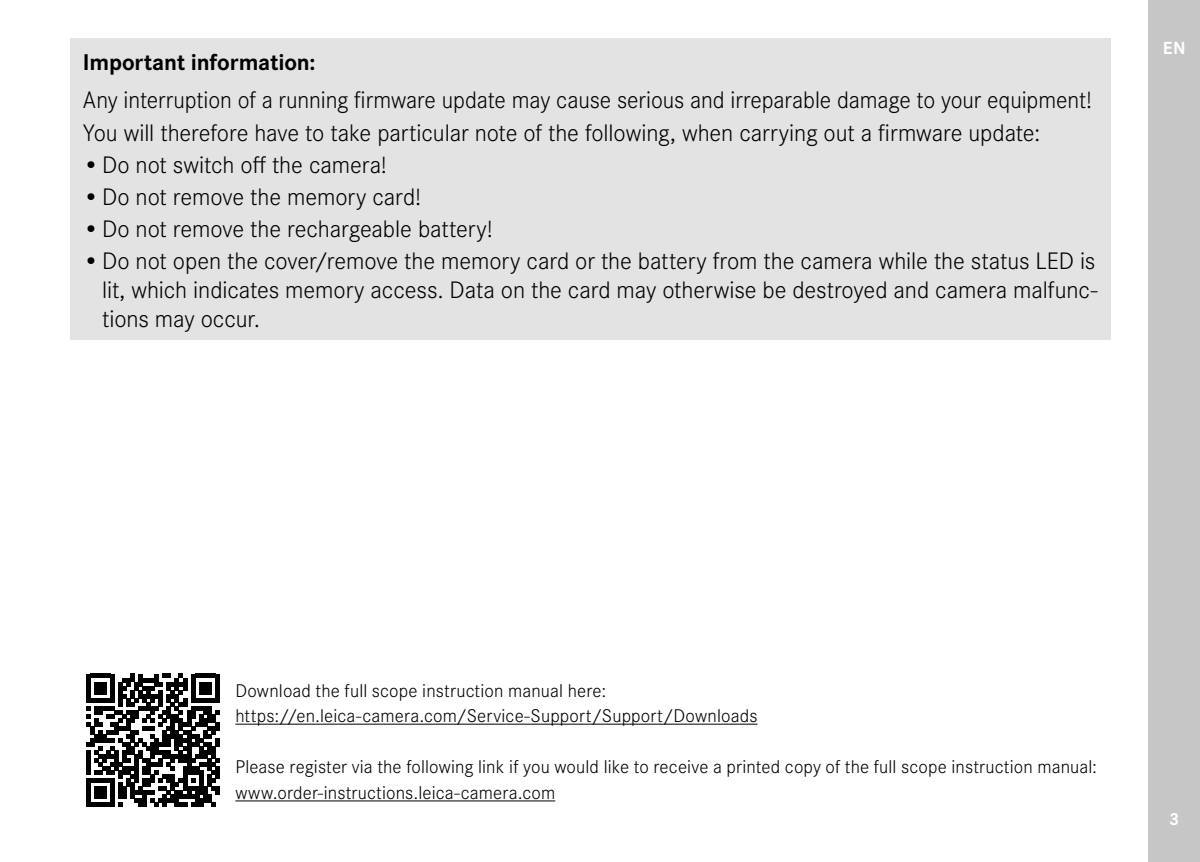
<style>
.page{position:relative;width:1200px;height:862px;background:#fff}
.page>*{position:absolute;margin:0;border:0;box-sizing:border-box;transform-origin:0 0}
.Text____Body_Text{font:300 24.75px/29px "Corporate S";letter-spacing:-.005em;color:#000;text-align:justify}
.Heading____Heading_01_blind{font:700 23.62px "Corporate S";letter-spacing:-.005em;color:#000}
.Text____Body_Text-2{font:300 19.12px "Corporate S";letter-spacing:.005em;color:#000}
.t1{font:700 18.22px "Corporate S";color:#fff}
.t2{font:700 18px "Corporate S";color:#fff}
</style>
<div class="page">
<div style="left:1148px;top:0;width:51px;height:861px;background:#c6c6c6"></div>
<div style="left:70px;top:38px;width:1040px;height:302px;background:#e3e3e3"></div>
<hr style="left:235px;top:723px;width:522px;height:1px;background:#000">
<hr style="left:235px;top:800px;width:320px;height:1px;background:#000">
<svg style="left:86px;top:673px;width:133px;height:133px"></svg>
<p class="Heading____Heading_01_blind" style="left:83px;top:43px;width:234px">Important information:</p>
<p class="Text____Body_Text" style="left:83px;top:84px;width:1010px">Any interruption of a running firmware update may cause serious and irreparable damage to your equipment!</p>
<p class="Text____Body_Text" style="left:83px;top:116px;width:958px">You will therefore have to take particular note of the following, when carrying out a firmware update:</p>
<p class="Text____Body_Text" style="left:83px;top:148px;width:305px">•Do not switch off the camera!</p>
<p class="Text____Body_Text" style="left:83px;top:180px;width:339px">•Do not remove the memory card!</p>
<p class="Text____Body_Text" style="left:83px;top:213px;width:411px">•Do not remove the rechargeable battery!</p>
<p class="Text____Body_Text" style="left:102px;top:245px;width:996px;text-indent:-19px">•Do not open the cover/remove the memory card or the battery from the camera while the status LED is lit, which indicates memory access. Data on the card may otherwise be destroyed and camera malfunc&shy;tions may occur.</p>
<p class="t1" style="left:1162px;top:34px;width:24px">EN</p>
<p class="Text____Body_Text-2" style="left:235px;top:676px;width:372px">Download the full scope instruction manual here:</p>
<p class="Text____Body_Text-2" style="left:235px;top:702px;width:523px">https://en.leica-camera.com/Service-Support/Support/Downloads</p>
<p class="Text____Body_Text-2" style="left:235px;top:753px;width:863px">Please register via the following link if you would like to receive a printed copy of the full scope instruction manual:</p>
<p class="Text____Body_Text-2" style="left:235px;top:778px;width:321px">www.order-instructions.leica-camera.com</p>
<p class="t2" style="left:1168px;top:804px;width:12px">3</p>
</div>
